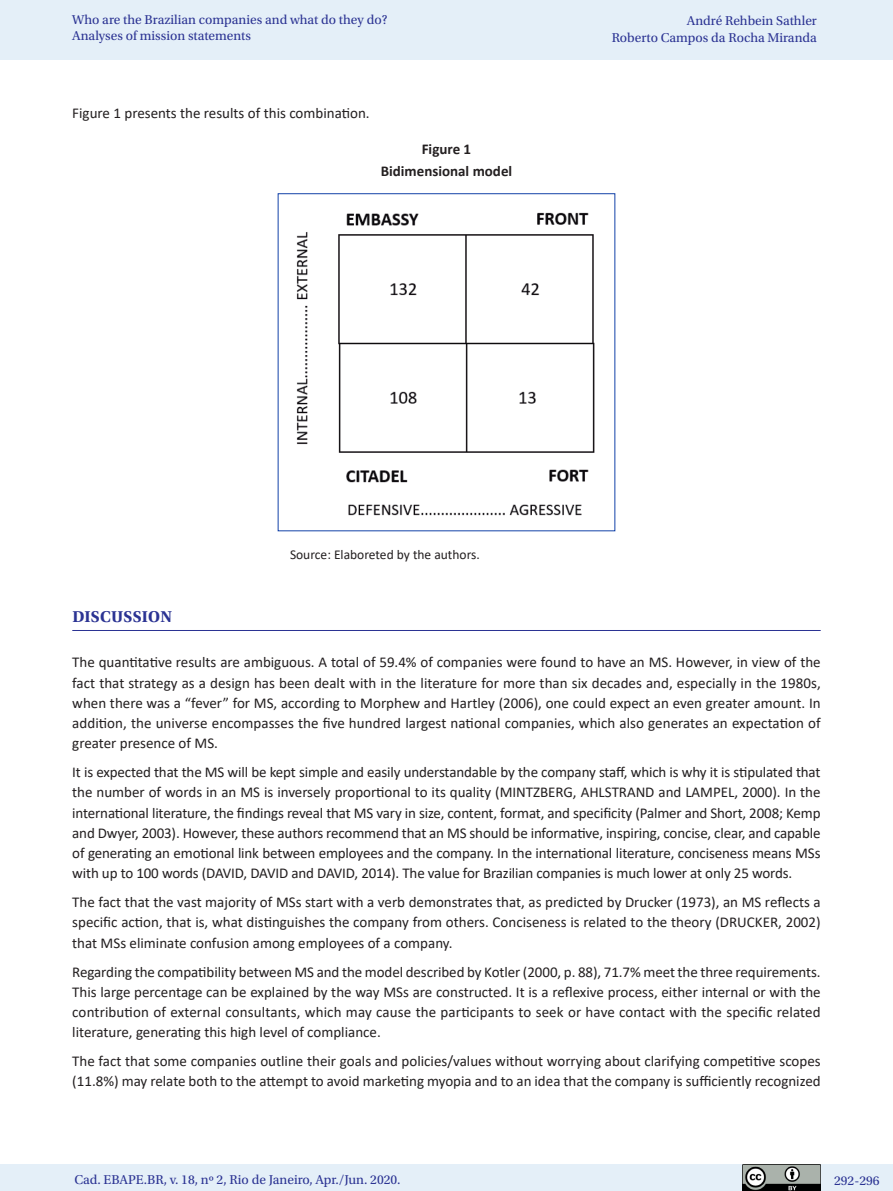
<style>
.page{position:relative;width:893px;height:1191px;background:#fff}
.page>*{position:absolute;margin:0;border:0;box-sizing:border-box;transform-origin:0 0}
._07_1_sub_1{font:700 16.5px "Utopia Std";letter-spacing:.01em;color:#2b3393}
._06_0_texto{font:15px/20.2px "Calibri";color:#231f20;text-align:justify}
._08_2_tabela_titulo{font:700 15px "Calibri";color:#231f20}
.t1{font:13.5px/16.5px "Utopia Std";color:#2b3393}
._06_0_texto-2{font:13.5px "Calibri";color:#231f20}
</style>
<div class="page">
<div style="left:0;top:0;width:893px;height:60px;background:#e4eff8"></div>
<div style="left:0;top:1164px;width:893px;height:27px;background:#e4eff8"></div>
<img style="left:743px;top:1164px;width:78px;height:27px">
<hr style="left:72px;top:630px;width:749px;height:1px;background:#2b3393">
<img style="left:296px;top:212px;width:299px;height:304px">
<p class="t1" style="left:72px;top:11px;width:317px">Who are the Brazilian companies and what do they do?<br>Analyses of mission statements</p>
<p class="_06_0_texto" style="left:72px;top:102px;width:299px">Figure 1 presents the results of this combination.</p>
<p class="_08_2_tabela_titulo" style="left:422px;top:138px;width:51px">Figure 1</p>
<p class="_08_2_tabela_titulo" style="left:381px;top:160px;width:133px">Bidimensional model</p>
<p class="t1" style="left:612px;top:13px;width:207px;text-align:right">André Rehbein Sathler<br>Roberto Campos da Rocha Miranda</p>
<p class="_06_0_texto-2" style="left:290px;top:545px;width:191px">Source: Elaboreted by the authors.</p>
<p class="_07_1_sub_1" style="left:72px;top:606px;width:101px">DISCUSSION</p>
<p class="_06_0_texto" style="left:72px;top:652px;width:750px">The quantitative results are ambiguous. A total of 59.4% of companies were found to have an MS. However, in view of the fact that strategy as a design has been dealt with in the literature for more than six decades and, especially in the 1980s, when there was a “fever” for MS, according to Morphew and Hartley (2006), one could expect an even greater amount. In addition, the universe encompasses the five hundred largest national companies, which also generates an expectation of greater presence of MS.</p>
<p class="_06_0_texto" style="left:72px;top:761px;width:750px">It is expected that the MS will be kept simple and easily understandable by the company staff, which is why it is stipulated that the number of words in an MS is inversely proportional to its quality (MINTZBERG, AHLSTRAND and LAMPEL, 2000). In the international literature, the findings reveal that MS vary in size, content, format, and specificity (Palmer and Short, 2008; Kemp and Dwyer, 2003). However, these authors recommend that an MS should be informative, inspiring, concise, clear, and capable of generating an emotional link between employees and the company. In the international literature, conciseness means MSs with up to 100 words (DAVID, DAVID and DAVID, 2014). The value for Brazilian companies is much lower at only 25 words.</p>
<p class="_06_0_texto" style="left:72px;top:891px;width:750px">The fact that the vast majority of MSs start with a verb demonstrates that, as predicted by Drucker (1973), an MS reflects a specific action, that is, what distinguishes the company from others. Conciseness is related to the theory (DRUCKER, 2002) that MSs eliminate confusion among employees of a company.</p>
<p class="_06_0_texto" style="left:72px;top:961px;width:750px">Regarding the compatibility between MS and the model described by Kotler (2000, p. 88), 71.7% meet the three requirements.<br>This large percentage can be explained by the way MSs are constructed. It is a reflexive process, either internal or with the contribution of external consultants, which may cause the participants to seek or have contact with the specific related literature, generating this high level of compliance.</p>
<p class="_06_0_texto" style="left:72px;top:1050px;width:750px">The fact that some companies outline their goals and policies/values without worrying about clarifying competitive scopes (11.8%) may relate both to the attempt to avoid marketing myopia and to an idea that the company is sufficiently recognized</p>
<p class="t1" style="left:74px;top:1171px;width:328px">Cad. EBAPE.BR, v. 18, nº 2, Rio de Janeiro, Apr./Jun. 2020.</p>
<p class="t1" style="left:834px;top:1172px;width:47px">292-296</p>
</div>
